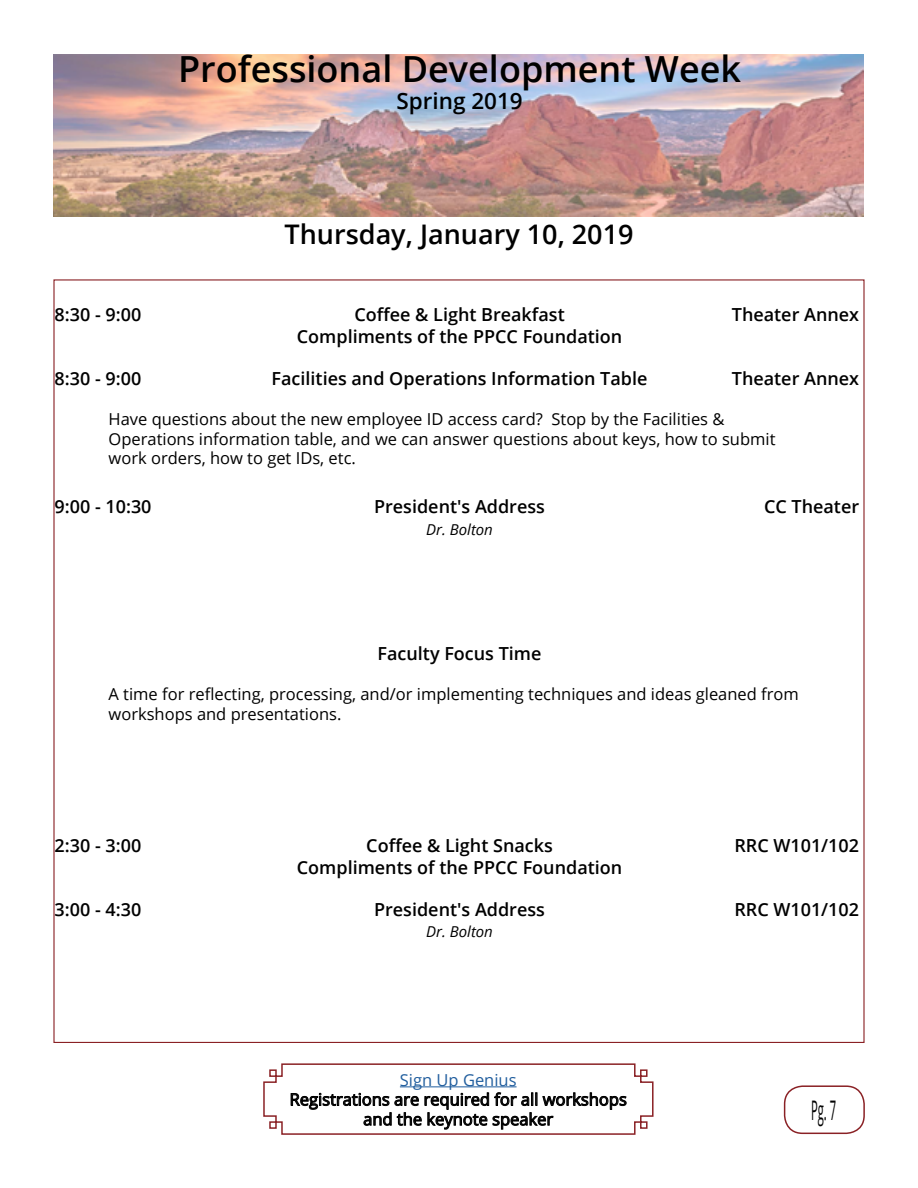
<style>
.page{position:relative;width:918px;height:1188px;background:#fff}
.page>*{position:absolute;margin:0;border:0;box-sizing:border-box;transform-origin:0 0}
.t1{font:600 36px "Open Sans";color:#000}
.t2{font:600 27px "Open Sans";color:#000}
.t3{font:27px "Open Sans";color:#000;scale:.41 1}
.t4{font:600 22.5px "Open Sans";color:#000}
.t5{font:600 18px "Open Sans";color:#000}
.t6{font:16.5px/19.8px "Open Sans";color:#000}
.t7{font:16.5px "Open Sans";color:#215e9e}
.t8{font:italic 15px "Open Sans";color:#000}
</style>
<div class="page">
<div style="left:784px;top:1085px;width:81px;height:49px;border:2px solid #8a2125;border-radius:18px"></div>
<img style="left:53px;top:54px;width:810px;height:163px">
<svg style="left:263px;top:1063px;width:391px;height:72px"></svg>
<h1 class="t1" style="left:178px;top:44px;width:564px">Professional Development Week</h1>
<h3 class="t4" style="left:396px;top:85px;width:128px">Spring 2019</h3>
<h2 class="t2" style="left:284px;top:216px;width:351px">Thursday, January 10, 2019</h2>
<p class="t5" style="left:55px;top:302px;width:88px">8:30 - 9:00</p>
<p class="t5" style="left:354px;top:302px;width:212px">Coffee &amp; Light Breakfast</p>
<p class="t5" style="left:732px;top:302px;width:129px">Theater Annex</p>
<p class="t5" style="left:297px;top:324px;width:327px">Compliments of the PPCC Foundation</p>
<p class="t5" style="left:55px;top:366px;width:88px">8:30 - 9:00</p>
<p class="t5" style="left:272px;top:366px;width:377px">Facilities and Operations Information Table</p>
<p class="t5" style="left:732px;top:366px;width:129px">Theater Annex</p>
<p class="t6" style="left:109px;top:408px;width:668px">Have questions about the new employee ID access card? Stop by the Facilities &amp;<br>Operations information table, and we can answer questions about keys, how to submit work orders, how to get IDs, etc.</p>
<p class="t5" style="left:55px;top:494px;width:99px">9:00 - 10:30</p>
<p class="t5" style="left:374px;top:494px;width:172px">President's Address</p>
<p class="t5" style="left:764px;top:494px;width:97px">CC Theater</p>
<p class="t8" style="left:426px;top:519px;width:68px">Dr. Bolton</p>
<p class="t5" style="left:378px;top:641px;width:165px">Faculty Focus Time</p>
<p class="t6" style="left:109px;top:684px;width:692px">A time for reflecting, processing, and/or implementing techniques and ideas gleaned from workshops and presentations.</p>
<p class="t5" style="left:55px;top:833px;width:88px">2:30 - 3:00</p>
<p class="t5" style="left:366px;top:833px;width:188px">Coffee &amp; Light Snacks</p>
<p class="t5" style="left:734px;top:833px;width:126px">RRC W101/102</p>
<p class="t5" style="left:297px;top:855px;width:327px">Compliments of the PPCC Foundation</p>
<p class="t5" style="left:55px;top:897px;width:88px">3:00 - 4:30</p>
<p class="t5" style="left:374px;top:897px;width:172px">President's Address</p>
<p class="t5" style="left:734px;top:897px;width:126px">RRC W101/102</p>
<p class="t8" style="left:426px;top:922px;width:68px">Dr. Bolton</p>
<p class="t7" style="left:400px;top:1068px;width:118px">Sign Up Genius</p>
<p class="t6" style="left:290px;top:1089px;width:339px;text-align:center">Registrations are required for all workshops and the keynote speaker</p>
<h2 class="t3" style="left:811px;top:1092px;width:63px">Pg. 7</h2>
</div>
